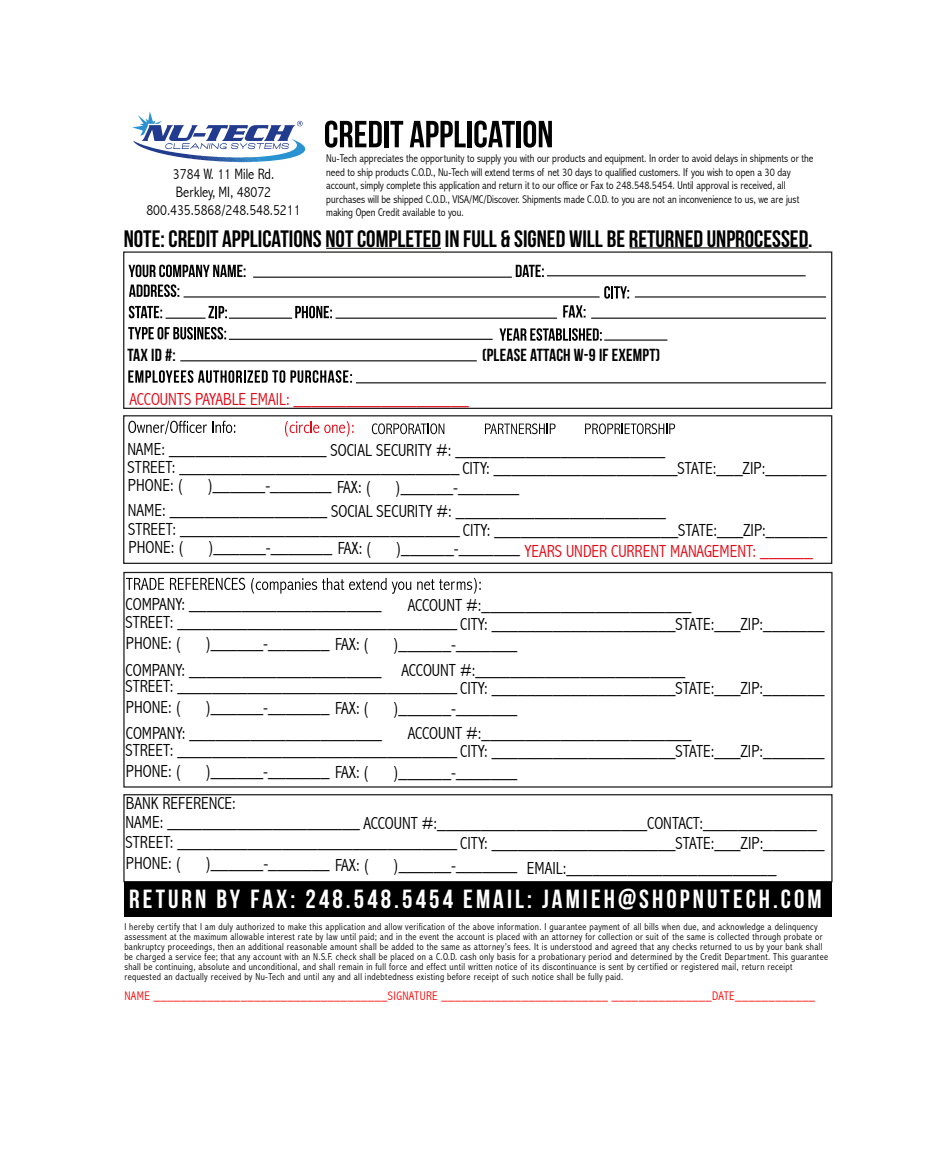
<style>
.page{position:relative;width:945px;height:1170px;background:#fff}
.page>*{position:absolute;margin:0;border:0;box-sizing:border-box;transform-origin:0 0}
.t1{font:26.25px "Bebas Neue";letter-spacing:.115em;color:#fff}
.t2{font:23.75px "Bebas Neue";color:#000}
.t3{font:300 condensed 17.5px/19.8px "Abadi";color:#000}
.t4{font:300 condensed 17.5px "Abadi";color:#e30613}
.t5{font:17.5px "Bebas Neue";letter-spacing:.015em;color:#000}
.t6{font:300 condensed 15px/18px "Abadi";color:#000;text-align:center}
.t7{font:300 condensed 12.5px "Abadi";letter-spacing:.035em;color:#f00}
.t8{font:300 condensed 11.25px/13.5px "Abadi";color:#000}
.t9{font:300 condensed 10px/10px "Abadi";letter-spacing:.035em;color:#000}
.s1{color:#000}
</style>
<div class="page">
<svg style="left:132px;top:112px;width:174px;height:51px"></svg>
<svg style="left:325px;top:121px;width:57px;height:27px"></svg>
<div style="left:384px;top:121px;width:5px;height:26px;background:#000"></div>
<svg style="left:390px;top:121px;width:13px;height:26px"></svg>
<svg style="left:410px;top:121px;width:56px;height:26px"></svg>
<hr style="left:468px;top:121px;width:4px;height:26px;background:#000">
<svg style="left:474px;top:121px;width:41px;height:27px"></svg>
<hr style="left:517px;top:121px;width:4px;height:26px;background:#000">
<svg style="left:523px;top:121px;width:29px;height:27px"></svg>
<hr style="left:326px;top:248px;width:115px;height:1px;background:#1d1d1b">
<hr style="left:630px;top:247px;width:178px;height:2px;background:#1d1d1b">
<div style="left:123px;top:251px;width:709px;height:158px;border:1px solid #1d1d1b"></div>
<svg style="left:128px;top:265px;width:118px;height:12px"></svg>
<hr style="left:253px;top:277px;width:259px;height:1px;background:#1d1d1b">
<svg style="left:516px;top:265px;width:28px;height:12px"></svg>
<hr style="left:547px;top:275px;width:259px;height:1px;background:#1d1d1b">
<svg style="left:129px;top:284px;width:50px;height:13px"></svg>
<svg style="left:604px;top:286px;width:25px;height:13px"></svg>
<hr style="left:184px;top:296px;width:416px;height:2px;background:#1d1d1b">
<svg style="left:129px;top:306px;width:33px;height:12px"></svg>
<hr style="left:635px;top:296px;width:191px;height:2px;background:#1d1d1b">
<hr style="left:166px;top:318px;width:40px;height:1px;background:#1d1d1b">
<svg style="left:208px;top:306px;width:19px;height:12px"></svg>
<hr style="left:229px;top:318px;width:63px;height:1px;background:#1d1d1b">
<svg style="left:295px;top:306px;width:37px;height:12px"></svg>
<hr style="left:336px;top:318px;width:221px;height:1px;background:#1d1d1b">
<svg style="left:563px;top:305px;width:23px;height:13px"></svg>
<hr style="left:591px;top:318px;width:235px;height:1px;background:#1d1d1b">
<svg style="left:128px;top:327px;width:98px;height:12px"></svg>
<svg style="left:499px;top:328px;width:103px;height:13px"></svg>
<hr style="left:604px;top:339px;width:63px;height:2px;background:#1d1d1b">
<hr style="left:180px;top:360px;width:297px;height:1px;background:#1d1d1b">
<hr style="left:229px;top:339px;width:264px;height:1px;background:#1d1d1b">
<hr style="left:356px;top:382px;width:470px;height:1px;background:#1d1d1b">
<div style="left:123px;top:415px;width:709px;height:149px;border:1px solid #1d1d1b"></div>
<svg style="left:128px;top:421px;width:107px;height:13px"></svg>
<svg style="left:372px;top:423px;width:72px;height:11px"></svg>
<svg style="left:485px;top:423px;width:71px;height:11px"></svg>
<svg style="left:585px;top:423px;width:90px;height:11px"></svg>
<svg style="left:285px;top:421px;width:69px;height:16px"></svg>
<div style="left:123px;top:572px;width:710px;height:216px;border:1px solid #1d1d1b"></div>
<svg style="left:126px;top:578px;width:38px;height:12px"></svg>
<svg style="left:170px;top:578px;width:75px;height:12px"></svg>
<svg style="left:251px;top:578px;width:160px;height:16px"></svg>
<svg style="left:417px;top:578px;width:64px;height:16px"></svg>
<div style="left:123px;top:794px;width:710px;height:88px;border:1px solid #1d1d1b"></div>
<div style="left:124px;top:882px;width:708px;height:35px;background:#000"></div>
<svg style="left:128px;top:370px;width:224px;height:13px"></svg>
<p class="t8" style="left:326px;top:152px;width:489px">Nu-Tech appreciates the opportunity to supply you with our products and equipment. In order to avoid delays in shipments or the need to ship products C.O.D., Nu-Tech will extend terms of net 30 days to qualified customers. If you wish to open a 30 day account, simply complete this application and return it to our office or Fax to 248.548.5454. Until approval is received, all purchases will be shipped C.O.D., VISA/MC/Discover. Shipments made C.O.D. to you are not an inconvenience to us, we are just making Open Credit available to you.</p>
<h2 class="t2" style="left:124px;top:225px;width:690px">NOTE: CREDIT APPLICATIONS NOT COMPLETED IN FULL &amp; SIGNED WILL BE RETURNED UNPROCESSED.</h2>
<p class="t6" style="left:146px;top:165px;width:156px">3784 W. 11 Mile Rd.<br>Berkley, MI, 48072<br>800.435.5868/248.548.5211</p>
<p class="t5" style="left:127px;top:345px;width:50px">TAX ID #:</p>
<p class="t5" style="left:482px;top:346px;width:180px">(PLEASE ATTACH W-9 IF EXEMPT)</p>
<p class="t4" style="left:129px;top:389px;width:341px">ACCOUNTS PAYABLE EMAIL: ____________________</p>
<p class="t3" style="left:127px;top:440px;width:701px;line-height:18.8px">NAME: __________________ SOCIAL SECURITY #: ________________________<br>STREET: ________________________________ CITY: _____________________STATE:___ZIP:_______</p>
<p class="t3" style="left:128px;top:476px;width:57px">PHONE: (</p>
<p class="t3" style="left:207px;top:476px;width:165px">)______-_______ FAX: (</p>
<p class="t3" style="left:128px;top:475px;width:539px;line-height:24.6px;text-indent:267px">)______-_______<br>NAME: __________________ SOCIAL SECURITY #: ________________________</p>
<p class="t3" style="left:128px;top:522px;width:700px;line-height:17.1px">STREET: ________________________________ CITY: _____________________STATE:___ZIP:_______<br>PHONE: (</p>
<p class="t3" style="left:208px;top:537px;width:165px">)______-_______ FAX: (</p>
<p class="t4" style="left:396px;top:541px;width:418px"><span class="s1">)______-_______</span> YEARS UNDER CURRENT MANAGEMENT: ______</p>
<p class="t3" style="left:126px;top:594px;width:258px">COMPANY: ______________________</p>
<p class="t3" style="left:126px;top:595px;width:700px;line-height:19.1px;text-indent:282px">ACCOUNT #:________________________<br>STREET: ________________________________ CITY: _____________________STATE:___ZIP:_______<br>PHONE: (</p>
<p class="t3" style="left:205px;top:634px;width:165px">)______-_______ FAX: (</p>
<p class="t3" style="left:401px;top:632px;width:285px;line-height:25.6px;text-indent:-8px">)______-_______<br>ACCOUNT #:________________________</p>
<p class="t3" style="left:126px;top:678px;width:700px">STREET: ________________________________ CITY: _____________________STATE:___ZIP:_______<br>PHONE: (</p>
<p class="t3" style="left:126px;top:660px;width:258px">COMPANY: ______________________</p>
<p class="t3" style="left:205px;top:697px;width:165px">)______-_______ FAX: (</p>
<p class="t3" style="left:408px;top:697px;width:285px;line-height:24.1px;text-indent:-15px">)______-_______<br>ACCOUNT #:________________________</p>
<p class="t3" style="left:126px;top:742px;width:700px">STREET: ________________________________ CITY: _____________________STATE:___ZIP:_______<br>PHONE: (</p>
<p class="t3" style="left:126px;top:723px;width:258px">COMPANY: ______________________</p>
<p class="t3" style="left:205px;top:761px;width:165px">)______-_______ FAX: (</p>
<p class="t3" style="left:393px;top:762px;width:126px">)______-_______</p>
<p class="t3" style="left:126px;top:794px;width:700px">BANK REFERENCE:<br>NAME: ______________________ ACCOUNT #:________________________CONTACT:_____________ STREET: ________________________________ CITY: _____________________STATE:___ZIP:_______ PHONE: (</p>
<p class="t3" style="left:205px;top:853px;width:165px">)______-_______ FAX: (</p>
<p class="t3" style="left:393px;top:855px;width:126px">)______-_______</p>
<p class="t3" style="left:527px;top:858px;width:251px">EMAIL:________________________</p>
<h1 class="t1" style="left:129px;top:884px;width:694px">RETURN BY FAX: 248.548.5454 EMAIL: JAMIEH@SHOPNUTECH.COM</h1>
<p class="t9" style="left:124px;top:921px;width:705px">I hereby certify that I am duly authorized to make this application and allow verification of the above information. I guarantee payment of all bills when due, and acknowledge a delinquency assessment at the maximum allowable interest rate by law until paid; and in the event the account is placed with an attorney for collection or suit of the same is collected through probate or bankruptcy proceedings, then an additional reasonable amount shall be added to the same as attorney’s fees. It is understood and agreed that any checks returned to us by your bank shall be charged a service fee; that any account with an N.S.F. check shall be placed on a C.O.D. cash only basis for a probationary period and determined by the Credit Department. This guarantee shall be continuing, absolute and unconditional, and shall remain in full force and effect until written notice of its discontinuance is sent by certified or registered mail, return receipt requested an dactually received by Nu-Tech and until any and all indebtedness existing before receipt of such notice shall be fully paid.</p>
<p class="t7" style="left:124px;top:988px;width:692px">NAME ___________________________________SIGNATURE _________________________ _______________DATE____________</p>
</div>
